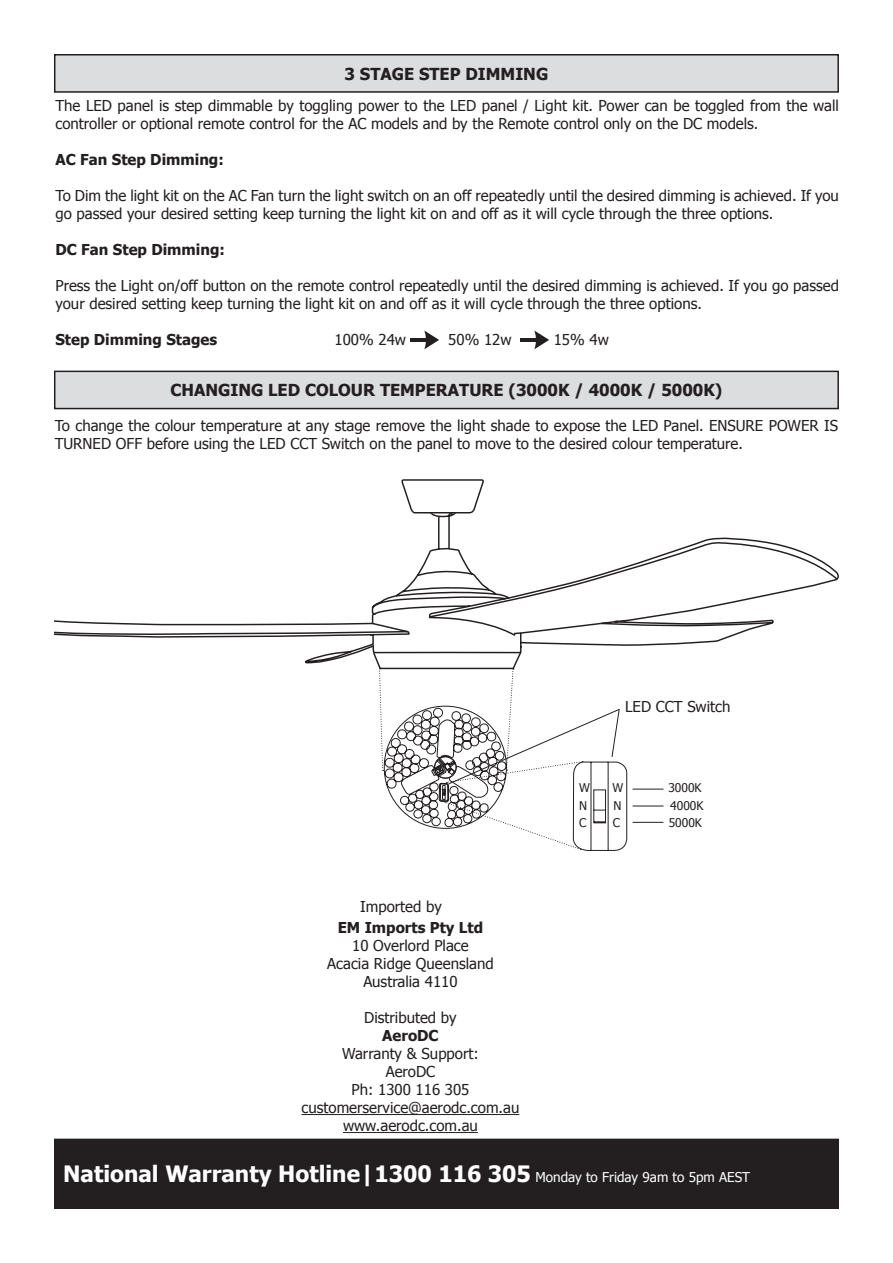
<style>
.page{position:relative;width:893px;height:1263px;background:#fff}
.page>*{position:absolute;margin:0;border:0;box-sizing:border-box;transform-origin:0 0}
.t1{font:700 22.5px "Tahoma";color:#fff}
.HEADING{font:700 16.5px "Tahoma";color:#231f20}
.t2{font:15px/18px "Tahoma";color:#231f20}
.t3{font:700 15px "Tahoma";color:#231f20}
.t4{font:12px "Tahoma";color:#231f20}
.s1{font-weight:400;font-size:13.5px}
</style>
<div class="page">
<div style="left:55px;top:1139px;width:783px;height:69px;background:#231f20"></div>
<div style="left:54px;top:1139px;width:785px;height:70px;border:2px solid #231f20"></div>
<div style="left:55px;top:55px;width:783px;height:37px;background:#dcdddf"></div>
<div style="left:54px;top:54px;width:785px;height:39px;border:2px solid #231f20"></div>
<svg style="left:54px;top:330px;width:785px;height:334px"></svg>
<hr style="left:633px;top:789px;width:30px;height:1px;background:#231f20">
<hr style="left:633px;top:806px;width:30px;height:1px;background:#231f20">
<hr style="left:633px;top:822px;width:30px;height:1px;background:#231f20">
<hr style="left:302px;top:1114px;width:217px;height:1px;background:#231f20">
<hr style="left:343px;top:1132px;width:135px;height:1px;background:#231f20">
<svg style="left:372px;top:478px;width:256px;height:373px"></svg>
<p class="HEADING" style="left:345px;top:62px;width:205px">3 STAGE STEP DIMMING</p>
<p class="t2" style="left:55px;top:95px;width:785px">The LED panel is step dimmable by toggling power to the LED panel / Light kit. Power can be toggled from the wall controller or optional remote control for the AC models and by the Remote control only on the DC models.</p>
<p class="t3" style="left:55px;top:149px;width:170px">AC Fan Step Dimming:</p>
<p class="t2" style="left:55px;top:185px;width:785px">To Dim the light kit on the AC Fan turn the light switch on an off repeatedly until the desired dimming is achieved. If you go passed your desired setting keep turning the light kit on and off as it will cycle through the three options.</p>
<p class="t3" style="left:55px;top:239px;width:171px">DC Fan Step Dimming:</p>
<p class="t2" style="left:55px;top:275px;width:785px">Press the Light on/off button on the remote control repeatedly until the desired dimming is achieved. If you go passed your desired setting keep turning the light kit on and off as it will cycle through the three options.</p>
<p class="t3" style="left:55px;top:329px;width:163px">Step Dimming Stages</p>
<p class="t2" style="left:335px;top:329px;width:73px">100% 24w</p>
<p class="t2" style="left:448px;top:329px;width:65px">50% 12w</p>
<p class="t2" style="left:554px;top:329px;width:57px">15% 4w</p>
<p class="HEADING" style="left:170px;top:379px;width:553px">CHANGING LED COLOUR TEMPERATURE (3000K / 4000K / 5000K)</p>
<p class="t2" style="left:55px;top:416px;width:785px">To change the colour temperature at any stage remove the light shade to expose the LED Panel. ENSURE POWER IS<br>TURNED OFF before using the LED CCT Switch on the panel to move to the desired colour temperature.</p>
<p class="t2" style="left:625px;top:696px;width:107px">LED CCT Switch</p>
<p class="t4" style="left:579px;top:780px;width:12px">W</p>
<p class="t4" style="left:612px;top:780px;width:12px">W</p>
<p class="t4" style="left:668px;top:780px;width:35px">3000K</p>
<p class="t4" style="left:579px;top:797px;width:10px">N</p>
<p class="t4" style="left:613px;top:797px;width:10px">N</p>
<p class="t4" style="left:670px;top:797px;width:35px">4000K</p>
<p class="t2" style="left:360px;top:896px;width:83px">Imported by</p>
<p class="t3" style="left:338px;top:917px;width:147px">EM Imports Pty Ltd</p>
<p class="t2" style="left:352px;top:936px;width:118px">10 Overlord Place</p>
<p class="t2" style="left:327px;top:954px;width:168px">Acacia Ridge Queensland</p>
<p class="t2" style="left:363px;top:972px;width:96px">Australia 4110</p>
<p class="t2" style="left:364px;top:1008px;width:94px">Distributed by</p>
<p class="t3" style="left:382px;top:1025px;width:58px">AeroDC</p>
<p class="t2" style="left:342px;top:1044px;width:138px">Warranty &amp; Support:</p>
<p class="t2" style="left:386px;top:1062px;width:51px">AeroDC</p>
<p class="t2" style="left:351px;top:1080px;width:119px">Ph: 1300 116 305</p>
<p class="t2" style="left:302px;top:1098px;width:219px">customerservice@aerodc.com.au</p>
<p class="t2" style="left:343px;top:1116px;width:136px">www.aerodc.com.au</p>
<p class="t4" style="left:579px;top:814px;width:9px">C</p>
<p class="t4" style="left:613px;top:814px;width:9px">C</p>
<p class="t4" style="left:669px;top:814px;width:35px">5000K</p>
<p class="t1" style="left:63px;top:1158px;width:688px">National Warranty Hotline|1300 116 305 <span class="s1">Monday to Friday 9am to 5pm AEST</span></p>
</div>
